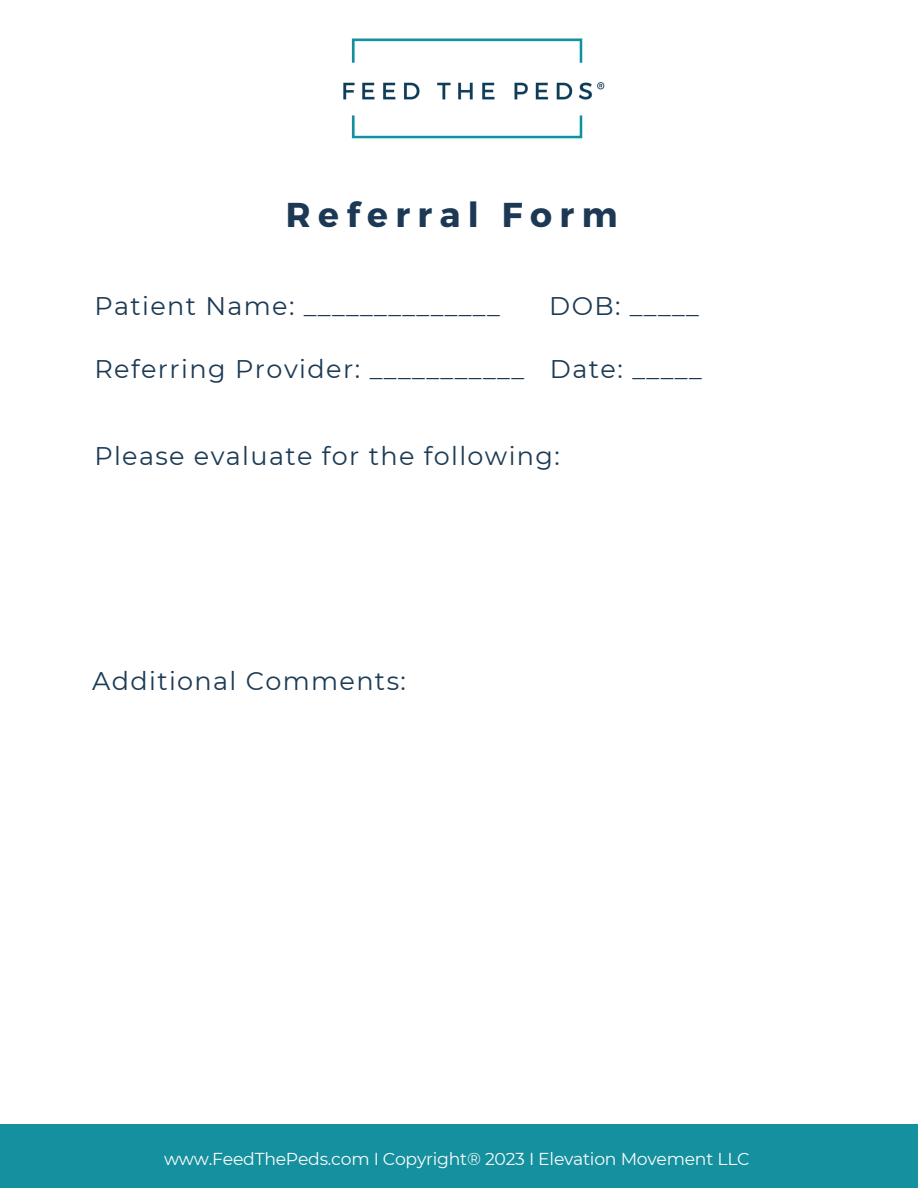
<style>
.page{position:relative;width:918px;height:1188px;background:#fff}
.page>*{position:absolute;margin:0;border:0;box-sizing:border-box;transform-origin:0 0}
.t1{font:700 34.5px "Montserrat";letter-spacing:.215em;color:#1c3854}
.t2{font:25.5px "Montserrat";letter-spacing:.055em;color:#1c3a54}
.t3{font:25.5px "Montserrat";letter-spacing:.055em;color:#1c3b54}
.t4{font:17.25px "Montserrat";letter-spacing:-.015em;color:#fcfcfc}
</style>
<div class="page">
<img style="left:343px;top:38px;width:262px;height:101px">
<div style="left:0;top:1124px;width:918px;height:64px;background:#15909e"></div>
<h1 class="t1" style="left:286px;top:193px;width:333px">Referral Form</h1>
<p class="t2" style="left:94px;top:290px;width:407px">Patient Name: ______________</p>
<p class="t2" style="left:549px;top:290px;width:151px">DOB: _____</p>
<p class="t2" style="left:94px;top:353px;width:609px">Referring Provider: ___________ Date: _____</p>
<p class="t3" style="left:94px;top:440px;width:467px">Please evaluate for the following:</p>
<p class="t3" style="left:92px;top:666px;width:315px">Additional Comments:</p>
<p class="t4" style="left:164px;top:1149px;width:587px">www.FeedThePeds.com I Copyright® 2023 I Elevation Movement LLC</p>
</div>
